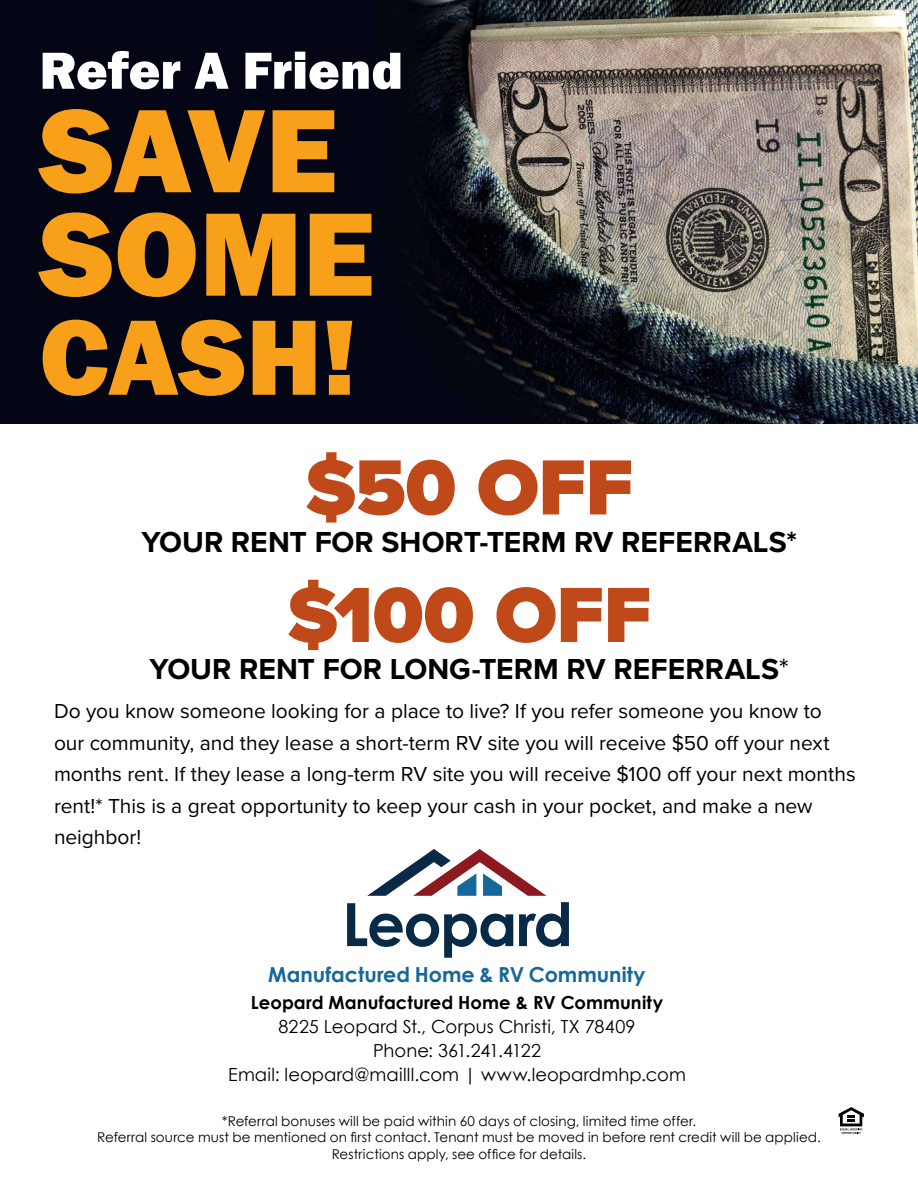
<style>
.page{position:relative;width:918px;height:1188px;background:#fff}
.page>*{position:absolute;margin:0;border:0;box-sizing:border-box;transform-origin:0 0}
.t1{font:800 123px/103.5px "Franklin Gothic";color:#f9a01b}
.t2{font:800 111px "Franklin Gothic";color:#f9a01b}
.t3{font:900 81px "Proxima Nova";letter-spacing:-.01em;color:#bf4918}
.t4{font:700 59.7px "Century Gothic";letter-spacing:-.025em;color:#082a47}
.t5{font:800 54px "Franklin Gothic";color:#fff}
.t6{font:700 30px "Proxima Nova";color:#000}
.t7{font:21px/31.5px "Proxima Nova";letter-spacing:-.005em;color:#000}
.t8{font:700 20.7px "Century Gothic";color:#15689b}
.t9{font:18px/24px "Century Gothic";letter-spacing:.005em;color:#000;text-align:center}
.t10{font:700 18px "Century Gothic";letter-spacing:.005em;color:#000}
.t11{font:13.5px/16.5px "Century Gothic";letter-spacing:.005em;color:#000;text-align:center}
.s1{font-weight:400}
</style>
<div class="page">
<img style="left:0;top:1px;width:918px;height:422px">
<svg style="left:839px;top:1107px;width:25px;height:27px"></svg>
<svg style="left:367px;top:849px;width:180px;height:47px"></svg>
<h3 class="t5" style="left:40px;top:36px;width:365px">Refer A Friend</h3>
<h1 class="t1" style="left:40px;top:99px;width:336px">SAVE<br>SOME</h1>
<h2 class="t2" style="left:40px;top:286px;width:319px">CASH!</h2>
<h3 class="t3" style="left:305px;top:439px;width:330px">$50 OFF</h3>
<h3 class="t6" style="left:141px;top:524px;width:657px">YOUR RENT FOR SHORT-TERM RV REFERRALS*</h3>
<h3 class="t3" style="left:287px;top:566px;width:366px">$100 OFF</h3>
<h3 class="t6" style="left:150px;top:652px;width:641px">YOUR RENT FOR LONG-TERM RV REFERRALS<span class="s1">*</span></h3>
<p class="t7" style="left:54px;top:696px;width:803px">Do you know someone looking for a place to live? If you refer someone you know to our community, and they lease a short-term RV site you will receive $50 off your next months rent. If they lease a long-term RV site you will receive $100 off your next months rent!* This is a great opportunity to keep your cash in your pocket, and make a new neighbor!</p>
<h3 class="t4" style="left:342px;top:879px;width:232px">Leopard</h3>
<p class="t8" style="left:268px;top:959px;width:379px">Manufactured Home &amp; RV Community</p>
<p class="t10" style="left:251px;top:989px;width:414px">Leopard Manufactured Home &amp; RV Community</p>
<p class="t9" style="left:228px;top:1015px;width:459px">8225 Leopard St., Corpus Christi, TX 78409<br>Phone: 361.241.4122<br>Email: leopard@mailll.com | www.leopardmhp.com</p>
<p class="t11" style="left:97px;top:1113px;width:725px">*Referral bonuses will be paid within 60 days of closing, limited time offer.<br>Referral source must be mentioned on first contact. Tenant must be moved in before rent credit will be applied.<br>Restrictions apply, see office for details.</p>
</div>
